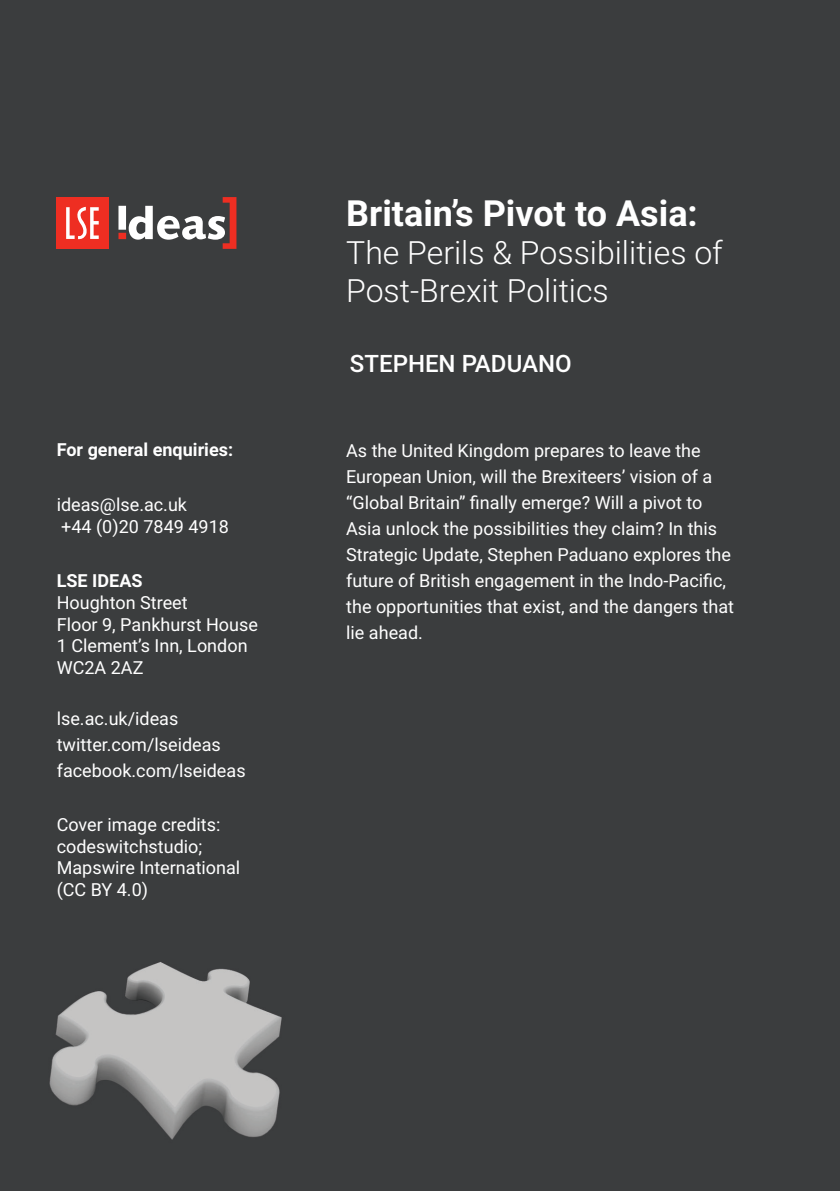
<style>
.page{position:relative;width:840px;height:1191px;background:#fff}
.page>*{position:absolute;margin:0;border:0;box-sizing:border-box;transform-origin:0 0}
.t1{font:700 36px "Roboto";color:#fff}
.t2{font:300 32px/38.4px "Roboto";color:#fff}
.t3{font:500 24px "Roboto";color:#fff}
.t4{font:18px/26px "Roboto";color:#fff}
.t5{font:700 18px "Roboto";color:#fff}
</style>
<div class="page">
<div style="left:0;top:0;width:839px;height:1191px;background:#3b3d3e"></div>
<div style="left:56px;top:197px;width:52px;height:52px;background:#ee2e22"></div>
<svg style="left:66px;top:207px;width:33px;height:32px"></svg>
<div style="left:118px;top:206px;width:8px;height:24px;background:#fff"></div>
<div style="left:118px;top:233px;width:8px;height:6px;background:#ee2e22"></div>
<svg style="left:129px;top:197px;width:107px;height:52px"></svg>
<p class="t5" style="left:57px;top:437px;width:178px">For general enquiries:</p>
<p class="t4" style="left:57px;top:493px;width:173px;line-height:22px">ideas@lse.ac.uk<br>+44 (0)20 7849 4918</p>
<p class="t5" style="left:57px;top:568px;width:87px">LSE IDEAS</p>
<p class="t4" style="left:57px;top:591px;width:203px;line-height:21.6px">H oughton Street<br>Floor 9, Pankhurst House<br>1 Clement’s Inn, London<br>WC2A 2AZ</p>
<p class="t4" style="left:57px;top:705px;width:190px">lse.ac.uk/ideas twitter.com/lseideas facebook.com/lseideas</p>
<p class="t4" style="left:57px;top:813px;width:185px;line-height:21.6px">Cover image credits: codeswitchstudio;<br>M apswire International (CC BY 4.0)</p>
<h1 class="t1" style="left:346px;top:187px;width:353px">Britain’s Pivot to Asia:</h1>
<h2 class="t2" style="left:346px;top:232px;width:378px">The Perils &amp; Possibilities of<br>Post-Brexit Politics</h2>
<h3 class="t3" style="left:350px;top:346px;width:223px">STEPHEN PADUANO</h3>
<p class="t4" style="left:346px;top:437px;width:389px">As the United Kingdom prepares to leave the European Union, will the Brexiteers’ vision of a “Global Britain” finally emerge? Will a pivot to Asia unlock the possibilities they claim? In this Strategic Update, Stephen Paduano explores the future of British engagement in the Indo-Pacific, the opportunities that exist, and the dangers that lie ahead.</p>
</div>
